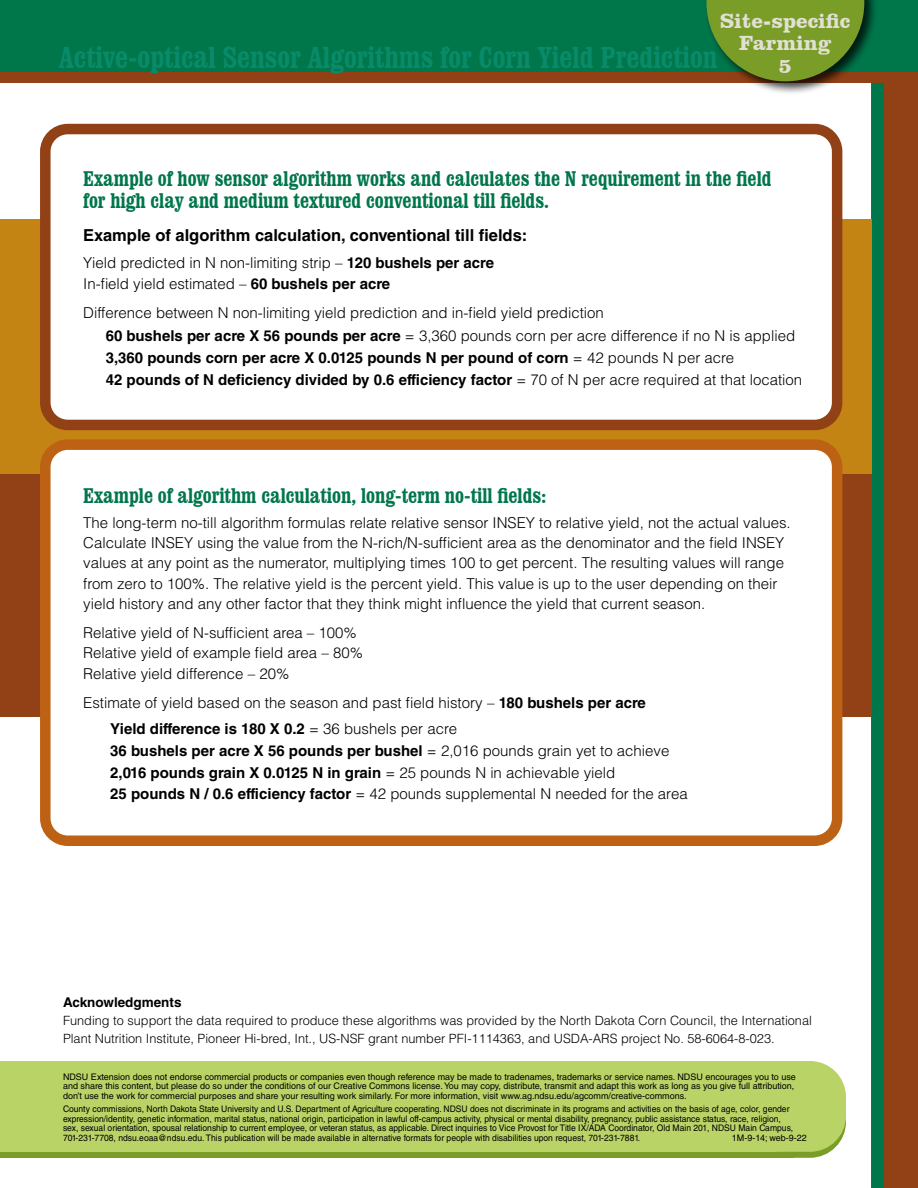
<style>
.page{position:relative;width:918px;height:1188px;background:#fff}
.page>*{position:absolute;margin:0;border:0;box-sizing:border-box;transform-origin:0 0}
.t1{font:700 condensed 30px "Clarendon BT";color:#098b69}
.Subhead_1{font:700 condensed 21px/22.5px "Clarendon BT";color:#00764b}
.t2{font:700 21px/22.5px "Clarendon BT";color:#e1e0d3;text-align:center}
.Body_text{font:700 16.5px "Helvetica LT Std";color:#000}
.Body_text-2{font:300 15px/20.2px "Helvetica LT Std";color:#000}
.Body_text-3{font:700 15px "Helvetica LT Std";color:#000}
.Body_text-4{font:700 13.5px "Helvetica LT Std";color:#000}
.Body_text-5{font:300 12.75px/18px "Helvetica LT Std";color:#000}
.t3{font:9px/9.8px "Helvetica LT Std";color:#000;scale:.95 1}
.t4{font:9px/9.8px "Helvetica LT Std";color:#000}
.s1{font-weight:700}
.s2{font-weight:300}
</style>
<div class="page">
<div style="left:872px;top:79px;width:46px;height:1109px;background:#914115"></div>
<div style="left:872px;top:79px;width:11px;height:1109px;background:#00764b"></div>
<div style="left:0;top:69px;width:918px;height:13px;background:#914115"></div>
<div style="left:0;top:0;width:918px;height:72px;background:#00764b"></div>
<div style="left:0;top:1067px;width:794px;height:91px;background:#7a9d28"></div>
<div style="left:740px;top:1067px;width:106px;height:91px;background:#7a9d28;border-radius:36px"></div>
<div style="left:0;top:1061px;width:777px;height:91px;background:#bad367"></div>
<div style="left:740px;top:1061px;width:106px;height:91px;background:#bad367;border-radius:36px"></div>
<div style="left:0;top:474px;width:872px;height:242px;background:#914115"></div>
<div style="left:0;top:219px;width:872px;height:255px;background:#c48414"></div>
<div style="left:45px;top:129px;width:792px;height:296px;background:#fff;border-radius:23px"></div>
<div style="left:40px;top:124px;width:802px;height:306px;border:10px solid #914115;border-radius:23px"></div>
<div style="left:45px;top:445px;width:792px;height:396px;background:#fff;border-radius:23px"></div>
<div style="left:40px;top:439px;width:802px;height:407px;border:10px solid #bd6214;border-radius:23px"></div>
<div style="left:705px;top:0;width:174px;height:95px;background:#000;opacity:.75"></div>
<svg style="left:706px;top:0;width:158px;height:81px"></svg>
<h2 class="t2" style="left:720px;top:9px;width:132px">Site-specific<br>Farming<br>5</h2>
<h1 class="t1" style="left:59px;top:39px;width:660px">Active-optical Sensor Algorithms for Corn Yield Prediction</h1>
<p class="Subhead_1" style="left:83px;top:167px;width:690px">Example of how sensor algorithm works and calculates the N requirement in the field for high clay and medium textured conventional till fields.</p>
<p class="Body_text" style="left:83px;top:225px;width:446px">Example of algorithm calculation, conventional till fields:</p>
<p class="Body_text-2" style="left:83px;top:253px;width:412px">Yield predicted in N non-limiting strip – <span class="s1">120 bushels per acre</span></p>
<p class="Body_text-2" style="left:83px;top:273px;width:309px">In-field yield estimated – <span class="s1">60 bushels per acre</span></p>
<p class="Body_text-2" style="left:83px;top:302px;width:522px">Difference between N non-limiting yield prediction and in-field yield prediction</p>
<p class="Body_text-2" style="left:106px;top:325px;width:691px"><span class="s1">60 bushels per acre X 56 pounds per acre</span> = 3,360 pounds corn per acre difference if no N is applied</p>
<p class="Body_text-3" style="left:106px;top:348px;width:630px">3,360 pounds corn per acre X 0.0125 pounds N per pound of corn <span class="s2">= 42 pounds N per acre</span></p>
<p class="Body_text-3" style="left:106px;top:370px;width:698px">42 pounds of N deficiency divided by 0.6 efficiency factor <span class="s2">= 70 of N per acre required at that location</span></p>
<p class="Subhead_1" style="left:83px;top:484px;width:465px">Example of algorithm calculation, long-term no-till fields:</p>
<p class="Body_text-2" style="left:83px;top:512px;width:709px">The long-term no-till algorithm formulas relate relative sensor INSEY to relative yield, not the actual values.<br>Calculate INSEY using the value from the N-rich/N-sufficient area as the denominator and the field INSEY values at any point as the numerator, multiplying times 100 to get percent. The resulting values will range from zero to 100%. The relative yield is the percent yield. This value is up to the user depending on their yield history and any other factor that they think might influence the yield that current season.</p>
<p class="Body_text-2" style="left:83px;top:623px;width:275px">Relative yield of N-sufficient area – 100%</p>
<p class="Body_text-2" style="left:83px;top:643px;width:281px">Relative yield of example field area – 80%</p>
<p class="Body_text-2" style="left:83px;top:663px;width:208px">Relative yield difference – 20%</p>
<p class="Body_text-2" style="left:83px;top:692px;width:564px">Estimate of yield based on the season and past field history – <span class="s1">180 bushels per acre</span></p>
<p class="Body_text-3" style="left:110px;top:720px;width:348px">Yield difference is 180 X 0.2 <span class="s2">= 36 bushels per acre</span></p>
<p class="Body_text-3" style="left:110px;top:741px;width:561px">36 bushels per acre X 56 pounds per bushel <span class="s2">= 2,016 pounds grain yet to achieve</span></p>
<p class="Body_text-3" style="left:110px;top:763px;width:507px">2,016 pounds grain X 0.0125 N in grain <span class="s2">= 25 pounds N in achievable yield</span></p>
<p class="Body_text-2" style="left:110px;top:784px;width:579px"><span class="s1">25 pounds N / 0.6 efficiency factor</span> = 42 pounds supplemental N needed for the area</p>
<p class="Body_text-4" style="left:63px;top:994px;width:120px">Acknowledgments</p>
<p class="Body_text-5" style="left:63px;top:1012px;width:750px">Funding to support the data required to produce these algorithms was provided by the North Dakota Corn Council, the International<br>Plant Nutrition Institute, Pioneer Hi-bred, Int., US-NSF grant number PFI-1114363, and USDA-ARS project No. 58-6064-8-023.</p>
<p class="t4" style="left:63px;top:1072px;width:734px">NDSU Extension does not endorse commercial products or companies even though reference may be made to tradenames, trademarks or service names. NDSU encourages you to use and share this content, but please do so under the conditions of our Creative Commons license. You may copy, distribute, transmit and adapt this work as long as you give full attribution, don’t use the work for commercial purposes and share your resulting work similarly. For more information, visit www.ag.ndsu.edu/agcomm/creative-commons.</p>
<p class="t3" style="left:63px;top:1104px;width:770px">County commissions, North Dakota State University and U.S. Department of Agriculture cooperating. NDSU does not discriminate in its programs and activities on the basis of age, color, gender expression/identity, genetic information, marital status, national origin, participation in lawful off-campus activity, physical or mental disability, pregnancy, public assistance status, race, religion, sex, sexual orientation, spousal relationship to current employee, or veteran status, as applicable. Direct inquiries to Vice Provost for Title IX/ADA Coordinator, Old Main 201, NDSU Main Campus, 701-231-7708, ndsu.eoaa@ndsu.edu. This publication will be made available in alternative formats for people with disabilities upon request, 701-231-7881.</p>
<p class="t4" style="left:732px;top:1133px;width:77px">1M-9-14; web-9-22</p>
</div>
